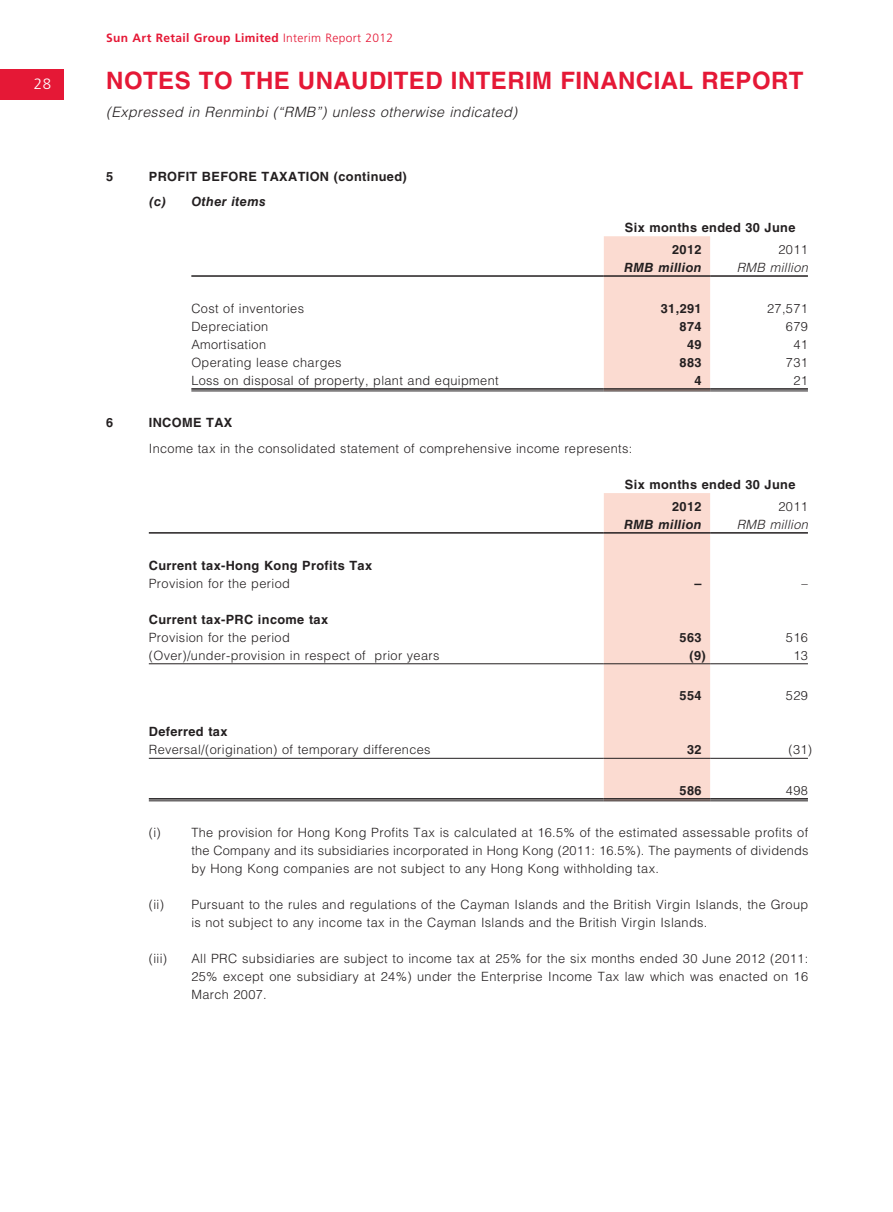
<style>
.page{position:relative;width:893px;height:1212px;background:#fff}
.page>*{position:absolute;margin:0;border:0;box-sizing:border-box;transform-origin:0 0}
.t1{font:700 24px "Helvetica LT Std";letter-spacing:.02em;color:#e51836}
.t2{font:300 15px "Frutiger LT Std";color:#fff}
.t3{font:italic 300 14.25px "Helvetica LT Std";letter-spacing:.03em;color:#231f20}
.t4{font:300 12.75px/18px "Helvetica LT Std";letter-spacing:.03em;color:#231f20;text-align:justify}
.t5{font:700 12.75px/22.2px "Helvetica LT Std";letter-spacing:.03em;color:#231f20}
.t6{font:italic 700 12.75px "Helvetica LT Std";letter-spacing:.03em;color:#231f20}
.t7{font:italic 300 12.75px "Helvetica LT Std";letter-spacing:.03em;color:#231f20}
.t8{font:700 12px "Frutiger LT Std";letter-spacing:.03em;color:#e51836}
.s1{font-weight:300}
</style>
<div class="page">
<div style="left:0;top:69px;width:64px;height:31px;background:#e51836"></div>
<div style="left:604px;top:236px;width:106px;height:155px;background:#fbdbd1"></div>
<hr style="left:191px;top:275px;width:413px;height:2px;background:#231f20">
<hr style="left:604px;top:275px;width:106px;height:2px;background:#231f20">
<hr style="left:710px;top:275px;width:98px;height:2px;background:#231f20">
<hr style="left:191px;top:388px;width:413px;height:2px;background:#231f20">
<hr style="left:191px;top:391px;width:413px;height:1px;background:#231f20">
<hr style="left:604px;top:388px;width:106px;height:2px;background:#231f20">
<hr style="left:604px;top:391px;width:106px;height:1px;background:#231f20">
<hr style="left:710px;top:388px;width:98px;height:2px;background:#231f20">
<hr style="left:710px;top:391px;width:98px;height:1px;background:#231f20">
<div style="left:604px;top:493px;width:106px;height:307px;background:#fbdbd1"></div>
<hr style="left:149px;top:532px;width:455px;height:2px;background:#231f20">
<hr style="left:604px;top:532px;width:106px;height:2px;background:#231f20">
<hr style="left:710px;top:532px;width:98px;height:2px;background:#231f20">
<hr style="left:149px;top:663px;width:455px;height:1px;background:#231f20">
<hr style="left:604px;top:663px;width:106px;height:1px;background:#231f20">
<hr style="left:710px;top:663px;width:98px;height:1px;background:#231f20">
<hr style="left:149px;top:758px;width:455px;height:1px;background:#231f20">
<hr style="left:604px;top:758px;width:106px;height:1px;background:#231f20">
<hr style="left:710px;top:758px;width:98px;height:1px;background:#231f20">
<hr style="left:149px;top:798px;width:455px;height:1px;background:#231f20">
<hr style="left:149px;top:800px;width:455px;height:1px;background:#231f20">
<hr style="left:604px;top:798px;width:106px;height:1px;background:#231f20">
<hr style="left:604px;top:800px;width:106px;height:1px;background:#231f20">
<hr style="left:710px;top:798px;width:98px;height:1px;background:#231f20">
<hr style="left:710px;top:800px;width:98px;height:1px;background:#231f20">
<p class="t2" style="left:34px;top:75px;width:19px">28</p>
<p class="t8" style="left:106px;top:31px;width:288px">Sun Art Retail Group Limited <span class="s1">Interim Report 2012</span></p>
<h1 class="t1" style="left:106px;top:66px;width:369px">NOTES to the unaudited inte</h1>
<h1 class="t1" style="left:507px;top:66px;width:297px">rim financial report</h1>
<p class="t3" style="left:106px;top:103px;width:412px">(Expressed in Renminbi (“RMB”) unless otherwise indicated)</p>
<p class="t5" style="left:106px;top:165px;width:9px">5</p>
<p class="t5" style="left:149px;top:165px;width:259px">PROFIT BEFORE TAXATION (continued)</p>
<p class="t6" style="left:149px;top:194px;width:118px">(c) Other items</p>
<p class="t5" style="left:672px;top:216px;width:125px;text-indent:-47px">Six months ended 30 June<br>2012</p>
<p class="t4" style="left:778px;top:241px;width:31px">2011</p>
<p class="t6" style="left:624px;top:260px;width:79px">RMB million</p>
<p class="t7" style="left:737px;top:260px;width:73px">RMB million</p>
<p class="t4" style="left:191px;top:299px;width:114px">Cost of inventories</p>
<p class="t5" style="left:661px;top:297px;width:42px">31,291</p>
<p class="t4" style="left:767px;top:299px;width:42px">27,571</p>
<p class="t4" style="left:191px;top:317px;width:78px">Depreciation</p>
<p class="t5" style="left:680px;top:315px;width:23px">874</p>
<p class="t4" style="left:786px;top:317px;width:23px">679</p>
<p class="t4" style="left:191px;top:335px;width:76px">Amortisation</p>
<p class="t5" style="left:687px;top:333px;width:16px">49</p>
<p class="t4" style="left:793px;top:335px;width:16px">41</p>
<p class="t4" style="left:191px;top:353px;width:152px">Operating lease charges</p>
<p class="t5" style="left:680px;top:351px;width:23px">883</p>
<p class="t4" style="left:786px;top:353px;width:23px">731</p>
<p class="t4" style="left:191px;top:371px;width:309px">Loss on disposal of property, plant and equipment</p>
<p class="t5" style="left:694px;top:369px;width:9px">4</p>
<p class="t4" style="left:793px;top:371px;width:16px">21</p>
<p class="t5" style="left:106px;top:411px;width:9px">6</p>
<p class="t5" style="left:149px;top:411px;width:85px">INCOME TAX</p>
<p class="t4" style="left:149px;top:439px;width:485px">Income tax in the consolidated statement of comprehensive income represents:</p>
<p class="t5" style="left:672px;top:473px;width:125px;text-indent:-47px">Six months ended 30 June<br>2012</p>
<p class="t4" style="left:778px;top:497px;width:31px">2011</p>
<p class="t6" style="left:624px;top:517px;width:79px">RMB million</p>
<p class="t7" style="left:737px;top:517px;width:73px">RMB million</p>
<p class="t5" style="left:149px;top:554px;width:225px">Current tax-Hong Kong Profits Tax</p>
<p class="t4" style="left:149px;top:574px;width:143px">Provision for the period</p>
<p class="t5" style="left:694px;top:572px;width:9px">–</p>
<p class="t4" style="left:801px;top:574px;width:8px">–</p>
<p class="t5" style="left:149px;top:608px;width:181px">Current tax-PRC income tax</p>
<p class="t4" style="left:149px;top:628px;width:143px">Provision for the period</p>
<p class="t5" style="left:680px;top:626px;width:23px">563</p>
<p class="t4" style="left:786px;top:628px;width:23px">516</p>
<p class="t4" style="left:149px;top:646px;width:292px">(Over)/under-provision in respect of prior years</p>
<p class="t5" style="left:690px;top:644px;width:18px">(9)</p>
<p class="t4" style="left:793px;top:646px;width:16px">13</p>
<p class="t5" style="left:680px;top:684px;width:23px">554</p>
<p class="t4" style="left:786px;top:686px;width:23px">529</p>
<p class="t5" style="left:149px;top:720px;width:80px">Deferred tax</p>
<p class="t4" style="left:149px;top:740px;width:283px">Reversal/(origination) of temporary differences</p>
<p class="t5" style="left:687px;top:738px;width:16px">32</p>
<p class="t4" style="left:788px;top:740px;width:25px">(31)</p>
<p class="t5" style="left:680px;top:779px;width:23px">586</p>
<p class="t4" style="left:786px;top:781px;width:23px">498</p>
<p class="t4" style="left:191px;top:823px;width:618px;text-indent:-43px">(i) The provision for Hong Kong Profits Tax is calculated at 16.5% of the estimated assessable profits of the Company and its subsidiaries incorporated in Hong Kong (2011: 16.5%). The payments of dividends by Hong Kong companies are not subject to any Hong Kong withholding tax.</p>
<p class="t4" style="left:191px;top:895px;width:618px;text-indent:-43px">(ii) Pursuant to the rules and regulations of the Cayman Islands and the British Virgin Islands, the Group is not subject to any income tax in the Cayman Islands and the British Virgin Islands.</p>
<p class="t4" style="left:149px;top:949px;width:20px">(iii)</p>
<p class="t4" style="left:191px;top:949px;width:618px">All PRC subsidiaries are subject to income tax at 25% for the six months ended 30 June 2012 (2011:<br>25% except one subsidiary at 24%) under the Enterprise Income Tax law which was enacted on 16<br>March 2007.</p>
</div>
